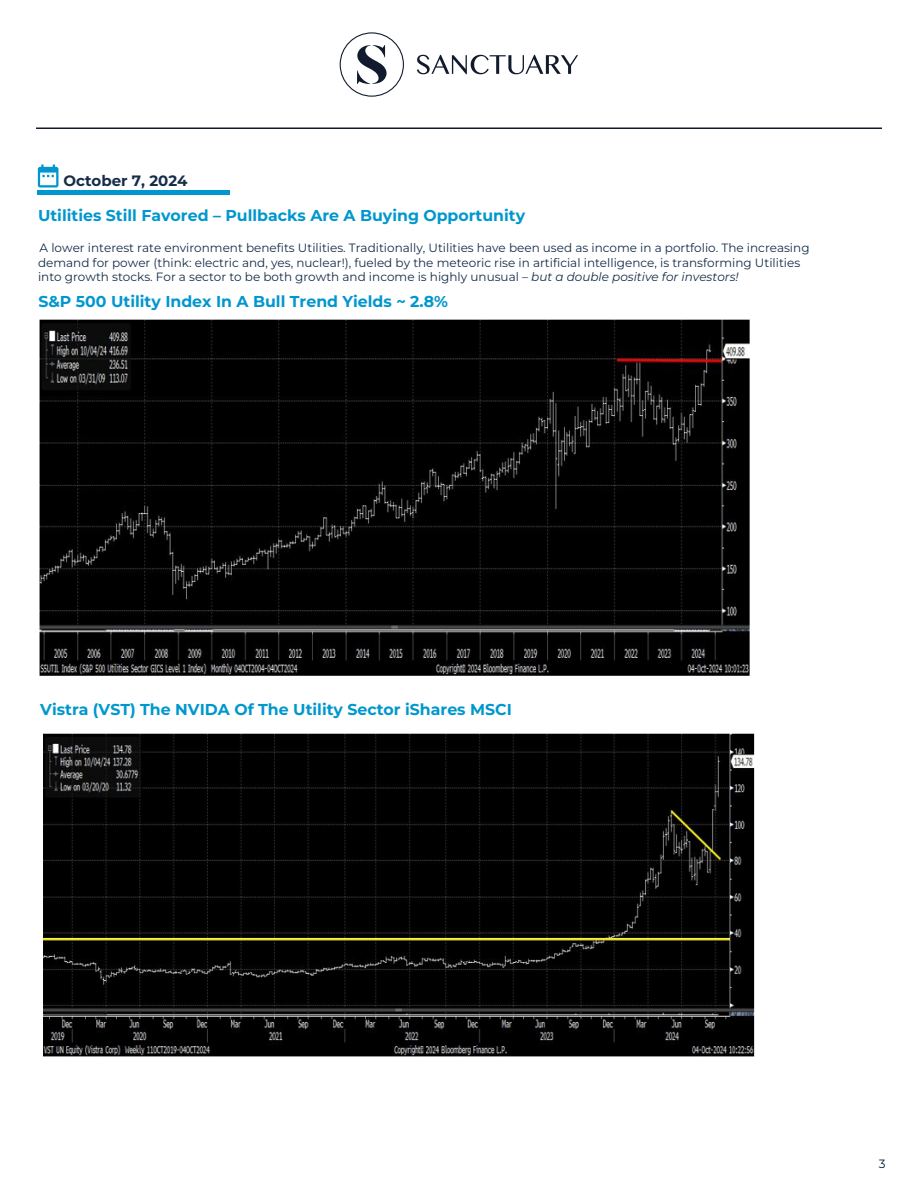
<style>
.page{position:relative;width:918px;height:1188px;background:#fff}
.page>*{position:absolute;margin:0;border:0;box-sizing:border-box;transform-origin:0 0}
.t1{font:700 15.75px "Montserrat";color:#0097ce}
.t2{font:700 15px "Montserrat";color:#162d4a}
.t3{font:12px/14.4px "Montserrat";color:#152d4a}
.t4{font:12px "Montserrat";color:#00182f}
.s1{font-style:italic}
</style>
<div class="page">
<hr style="left:36px;top:128px;width:846px;height:1px;background:#121b2e">
<svg style="left:340px;top:32px;width:64px;height:65px"></svg>
<svg style="left:417px;top:55px;width:161px;height:19px"></svg>
<svg style="left:38px;top:165px;width:20px;height:23px"></svg>
<div style="left:38px;top:190px;width:192px;height:5px;background:#0097ce"></div>
<img style="left:39px;top:319px;width:711px;height:357px">
<img style="left:43px;top:733px;width:712px;height:324px">
<p class="t2" style="left:64px;top:171px;width:126px">October 7, 2024</p>
<h1 class="t1" style="left:38px;top:205px;width:489px">Utilities Still Favored – Pullbacks Are A Buying Opportunity</h1>
<p class="t3" style="left:38px;top:241px;width:773px">A lower interest rate environment benefits Utilities. Traditionally, Utilities have been used as income in a portfolio. The increasing demand for power (think: electric and, yes, nuclear!), fueled by the meteoric rise in artificial intelligence, is transforming Utilities into growth stocks. For a sector to be both growth and income is highly unusual – <span class="s1">but a double positive for investors!</span></p>
<h1 class="t1" style="left:38px;top:291px;width:411px">S&amp;P 500 Utility Index In A Bull Trend Yields ~ 2.8%</h1>
<h1 class="t1" style="left:40px;top:698px;width:473px">Vistra (VST) The NVIDA Of The Utility Sector iShares MSCI</h1>
<p class="t4" style="left:879px;top:1156px;width:8px">3</p>
</div>
